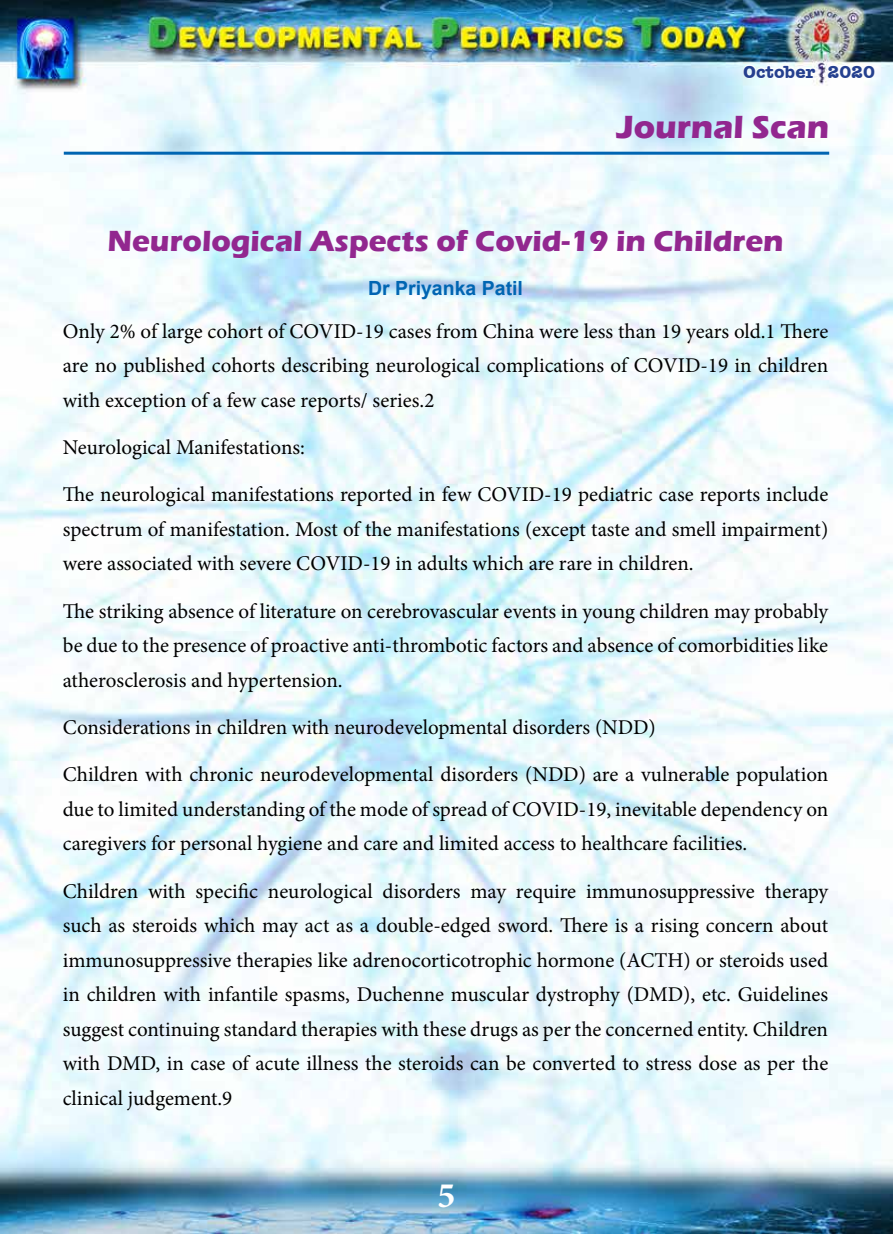
<style>
.page{position:relative;width:893px;height:1234px;background:#fff}
.page>*{position:absolute;margin:0;border:0;box-sizing:border-box;transform-origin:0 0}
.t1{font:700 36px "Minion Pro";color:#fff}
.t2{font:700 33px "Eras ITC";color:#92278f}
.t3{font:700 30px "Eras ITC";color:#92278f}
.t4{font:21px/34.5px "Minion Pro";color:#000;text-align:justify}
.t5{font:700 19.5px "Arial";color:#0065b2}
.t6{font:700 18px "Amer Typewriter IT Cby BT";color:#25408f}
</style>
<div class="page">
<img style="left:0;top:0;width:893px;height:1233px">
<svg style="left:742px;top:63px;width:75px;height:17px"></svg>
<svg style="left:826px;top:64px;width:50px;height:16px"></svg>
<hr style="left:64px;top:152px;width:765px;height:3px;background:#0065b2">
<p class="t6" style="left:743px;top:60px;width:133px">October 2020</p>
<h2 class="t2" style="left:617px;top:108px;width:214px">Journal Scan</h2>
<h3 class="t3" style="left:108px;top:223px;width:677px">Neurological Aspects of Covid-19 in Children</h3>
<p class="t5" style="left:368px;top:274px;width:156px">Dr Priyanka Patil</p>
<p class="t4" style="left:63px;top:314px;width:767px">Only 2% of large cohort of COVID-19 cases from China were less than 19 years old.1 There are no published cohorts describing neurological complications of COVID-19 in children with exception of a few case reports/ series.2</p>
<p class="t4" style="left:63px;top:430px;width:243px">Neurological Manifestations:</p>
<p class="t4" style="left:63px;top:477px;width:767px">The neurological manifestations reported in few COVID-19 pediatric case reports include spectrum of manifestation. Most of the manifestations (except taste and smell impairment) were associated with severe COVID-19 in adults which are rare in children.</p>
<p class="t4" style="left:63px;top:593px;width:767px">The striking absence of literature on cerebrovascular events in young children may probably be due to the presence of proactive anti-thrombotic factors and absence of comorbidities like atherosclerosis and hypertension.</p>
<p class="t4" style="left:63px;top:710px;width:594px">Considerations in children with neurodevelopmental disorders (NDD)</p>
<p class="t4" style="left:63px;top:757px;width:767px">Children with chronic neurodevelopmental disorders (NDD) are a vulnerable population due to limited understanding of the mode of spread of COVID-19, inevitable dependency on caregivers for personal hygiene and care and limited access to healthcare facilities.</p>
<p class="t4" style="left:63px;top:873px;width:767px">Children with specific neurological disorders may require immunosuppressive therapy such as steroids which may act as a double-edged sword. There is a rising concern about immunosuppressive therapies like adrenocorticotrophic hormone (ACTH) or steroids used in children with infantile spasms, Duchenne muscular dystrophy (DMD), etc. Guidelines suggest continuing standard therapies with these drugs as per the concerned entity. Children with DMD, in case of acute illness the steroids can be converted to stress dose as per the clinical judgement.9</p>
<h1 class="t1" style="left:437px;top:1169px;width:19px">5</h1>
</div>
